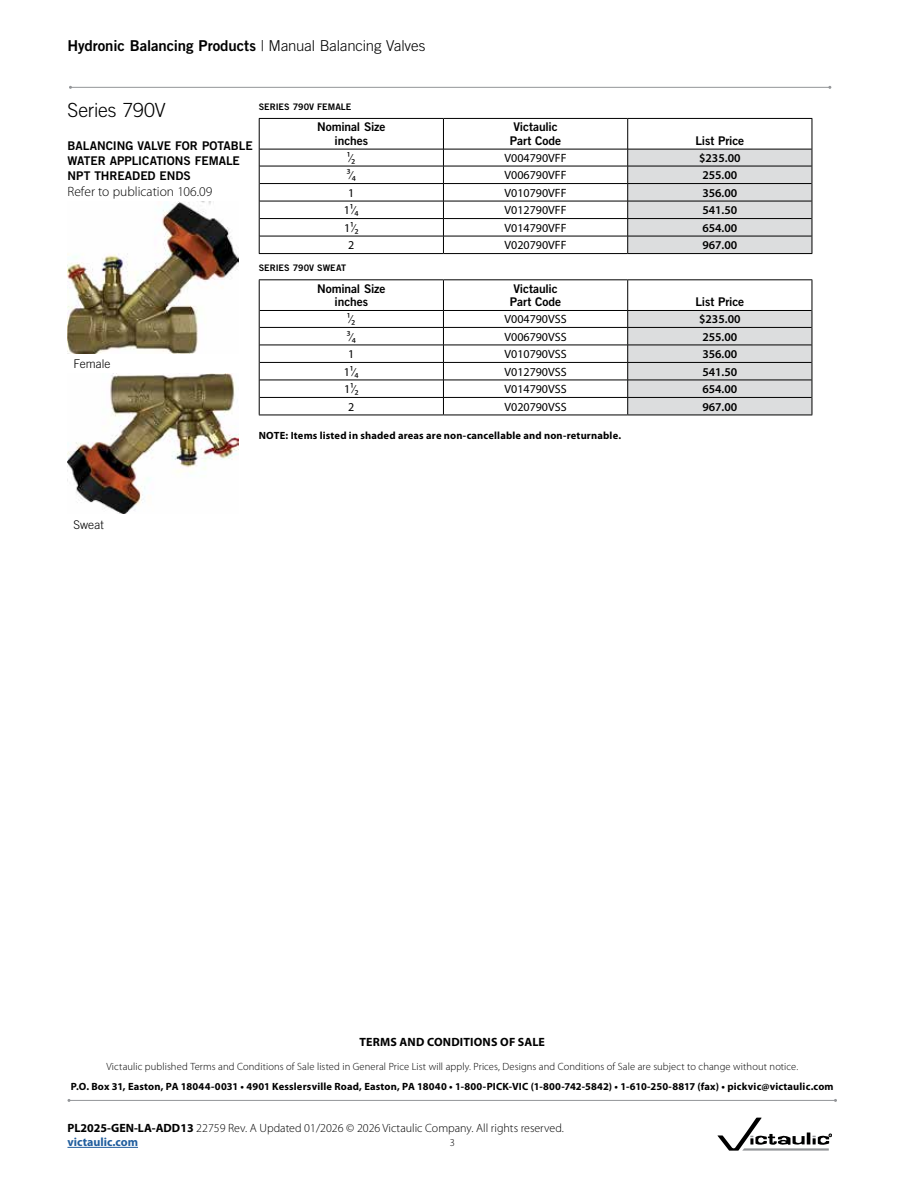
<style>
.page{position:relative;width:918px;height:1188px;background:#fff}
.page>*{position:absolute;margin:0;border:0;box-sizing:border-box;transform-origin:0 0}
.t1{font:300 19.5px "Trade Gothic LT Std";letter-spacing:-.01em;color:#000}
.t2{font:15px "Trade Gothic LT Std Bd 2";letter-spacing:-.005em;color:#000}
.t3{font:300 13.5px "Myriad Pro";color:#000}
.t4{font:12px "Myriad Pro";color:#000}
.t5{font:12px/13.5px "Trade Gothic LT Std Bd 2";letter-spacing:-.005em;color:#000}
.t6{font:300 12px/14.4px "Myriad Pro";color:#000}
.t7{font:600 12px "Myriad Pro";color:#000}
.t8{font:700 12px "Myriad Pro";letter-spacing:.015em;color:#000}
.t9{font:300 12px "Trade Gothic LT Std";letter-spacing:.005em;color:#000}
.t10{font:700 10.5px "Myriad Pro";letter-spacing:.015em;color:#000}
.t11{font:300 10.5px "Myriad Pro";letter-spacing:.01em;color:#000}
.t12{font:9px "Trade Gothic LT Std Bd 2";color:#000}
.s1{font-family:"Trade Gothic LT Std";font-weight:300}
.s2{font-weight:700}
.s3{font-weight:700;color:#215e9e}
</style>
<div class="page">
<hr style="left:70px;top:87px;width:760px;height:1px;background:#939598">
<img style="left:68px;top:202px;width:170px;height:151px">
<img style="left:68px;top:374px;width:170px;height:140px">
<hr style="left:259px;top:118px;width:184px;height:1px;background:#000">
<hr style="left:259px;top:119px;width:1px;height:30px;background:#000">
<hr style="left:443px;top:118px;width:185px;height:1px;background:#000">
<hr style="left:628px;top:118px;width:184px;height:1px;background:#000">
<hr style="left:812px;top:119px;width:1px;height:30px;background:#000">
<svg style="left:259px;top:149px;width:1px;height:104px"></svg>
<hr style="left:259px;top:253px;width:184px;height:1px;background:#000">
<hr style="left:443px;top:253px;width:185px;height:1px;background:#000">
<hr style="left:443px;top:119px;width:1px;height:30px;background:#000">
<hr style="left:627px;top:119px;width:1px;height:30px;background:#000">
<hr style="left:260px;top:149px;width:183px;height:1px;background:#000">
<hr style="left:443px;top:149px;width:185px;height:1px;background:#000">
<hr style="left:260px;top:166px;width:183px;height:1px;background:#000">
<hr style="left:443px;top:166px;width:185px;height:1px;background:#000">
<hr style="left:260px;top:183px;width:183px;height:1px;background:#000">
<hr style="left:443px;top:183px;width:185px;height:1px;background:#000">
<hr style="left:260px;top:201px;width:183px;height:1px;background:#000">
<hr style="left:443px;top:201px;width:185px;height:1px;background:#000">
<hr style="left:260px;top:218px;width:183px;height:1px;background:#000">
<hr style="left:443px;top:218px;width:185px;height:1px;background:#000">
<hr style="left:260px;top:236px;width:183px;height:1px;background:#000">
<hr style="left:443px;top:236px;width:185px;height:1px;background:#000">
<svg style="left:443px;top:149px;width:1px;height:104px"></svg>
<svg style="left:627px;top:149px;width:186px;height:105px;background:#cbcccd"></svg>
<hr style="left:259px;top:279px;width:184px;height:1px;background:#000">
<hr style="left:259px;top:280px;width:1px;height:30px;background:#000">
<hr style="left:443px;top:279px;width:185px;height:1px;background:#000">
<hr style="left:628px;top:279px;width:184px;height:1px;background:#000">
<hr style="left:812px;top:280px;width:1px;height:30px;background:#000">
<svg style="left:259px;top:310px;width:1px;height:105px"></svg>
<hr style="left:259px;top:415px;width:184px;height:1px;background:#000">
<hr style="left:443px;top:415px;width:185px;height:1px;background:#000">
<hr style="left:628px;top:415px;width:184px;height:1px;background:#000">
<hr style="left:443px;top:280px;width:1px;height:30px;background:#000">
<hr style="left:627px;top:280px;width:1px;height:30px;background:#000">
<hr style="left:260px;top:310px;width:183px;height:1px;background:#000">
<hr style="left:443px;top:310px;width:185px;height:1px;background:#000">
<hr style="left:260px;top:327px;width:183px;height:1px;background:#000">
<hr style="left:443px;top:327px;width:185px;height:1px;background:#000">
<hr style="left:260px;top:345px;width:183px;height:1px;background:#000">
<hr style="left:443px;top:345px;width:185px;height:1px;background:#000">
<hr style="left:260px;top:362px;width:183px;height:1px;background:#000">
<hr style="left:443px;top:362px;width:185px;height:1px;background:#000">
<hr style="left:260px;top:380px;width:183px;height:1px;background:#000">
<hr style="left:443px;top:380px;width:185px;height:1px;background:#000">
<hr style="left:260px;top:397px;width:183px;height:1px;background:#000">
<hr style="left:443px;top:397px;width:185px;height:1px;background:#000">
<svg style="left:443px;top:311px;width:1px;height:104px"></svg>
<svg style="left:627px;top:310px;width:186px;height:105px;background:#cbcccd"></svg>
<hr style="left:69px;top:1100px;width:767px;height:1px;background:#939598">
<svg style="left:718px;top:1118px;width:114px;height:33px"></svg>
<hr style="left:68px;top:1147px;width:70px;height:1px;background:#215e9e">
<h2 class="t2" style="left:68px;top:37px;width:359px">Hydronic Balancing Products <span class="s1">| Manual Balancing Valves</span></h2>
<h1 class="t1" style="left:68px;top:99px;width:100px">Series 790V</h1>
<p class="t5" style="left:68px;top:138px;width:187px;line-height:15px">BALANCING VALVE FOR POTABLE<br>WATER APPLICATIONS FEMALE<br>NPT THREADED ENDS</p>
<p class="t3" style="left:68px;top:184px;width:146px">Refer to publication 106.09</p>
<p class="t12" style="left:259px;top:101px;width:94px">SERIES 790V FEMALE</p>
<p class="t5" style="left:317px;top:120px;width:70px;text-align:center">Nominal Size inches</p>
<p class="t5" style="left:510px;top:120px;width:53px">Victaulic<br>Part Code</p>
<p class="t5" style="left:695px;top:134px;width:50px">List Price</p>
<p class="t4" style="left:347px;top:150px;width:10px">¹⁄₂</p>
<p class="t4" style="left:505px;top:150px;width:64px">V004790VFF</p>
<p class="t7" style="left:699px;top:150px;width:43px">$235.00</p>
<p class="t4" style="left:347px;top:168px;width:11px">³⁄₄</p>
<p class="t4" style="left:505px;top:168px;width:64px">V006790VFF</p>
<p class="t7" style="left:702px;top:168px;width:36px">255.00</p>
<p class="t4" style="left:348px;top:185px;width:8px">1</p>
<p class="t4" style="left:505px;top:185px;width:64px">V010790VFF</p>
<p class="t7" style="left:702px;top:185px;width:36px">356.00</p>
<p class="t4" style="left:344px;top:203px;width:16px">1¹⁄₄</p>
<p class="t4" style="left:505px;top:203px;width:64px">V012790VFF</p>
<p class="t7" style="left:702px;top:203px;width:36px">541.50</p>
<p class="t4" style="left:344px;top:220px;width:16px">1¹⁄₂</p>
<p class="t4" style="left:505px;top:220px;width:64px">V014790VFF</p>
<p class="t7" style="left:702px;top:220px;width:36px">654.00</p>
<p class="t4" style="left:348px;top:238px;width:8px">2</p>
<p class="t4" style="left:505px;top:238px;width:64px">V020790VFF</p>
<p class="t7" style="left:702px;top:238px;width:36px">967.00</p>
<p class="t12" style="left:259px;top:262px;width:89px">SERIES 790V SWEAT</p>
<p class="t5" style="left:317px;top:281px;width:70px;text-align:center">Nominal Size inches</p>
<p class="t5" style="left:510px;top:281px;width:53px">Victaulic<br>Part Code</p>
<p class="t5" style="left:695px;top:295px;width:50px">List Price</p>
<p class="t9" style="left:74px;top:356px;width:39px">Female</p>
<p class="t9" style="left:74px;top:517px;width:32px">Sweat</p>
<p class="t4" style="left:347px;top:312px;width:10px">¹⁄₂</p>
<p class="t4" style="left:505px;top:312px;width:64px">V004790VSS</p>
<p class="t7" style="left:699px;top:312px;width:43px">$235.00</p>
<p class="t4" style="left:347px;top:329px;width:11px">³⁄₄</p>
<p class="t4" style="left:505px;top:329px;width:64px">V006790VSS</p>
<p class="t7" style="left:702px;top:329px;width:36px">255.00</p>
<p class="t4" style="left:348px;top:347px;width:8px">1</p>
<p class="t4" style="left:505px;top:347px;width:64px">V010790VSS</p>
<p class="t7" style="left:702px;top:347px;width:36px">356.00</p>
<p class="t4" style="left:344px;top:364px;width:16px">1¹⁄₄</p>
<p class="t4" style="left:505px;top:364px;width:64px">V012790VSS</p>
<p class="t7" style="left:702px;top:364px;width:36px">541.50</p>
<p class="t4" style="left:344px;top:382px;width:16px">1¹⁄₂</p>
<p class="t4" style="left:505px;top:382px;width:64px">V014790VSS</p>
<p class="t7" style="left:702px;top:382px;width:36px">654.00</p>
<p class="t4" style="left:348px;top:399px;width:8px">2</p>
<p class="t4" style="left:505px;top:399px;width:64px">V020790VSS</p>
<p class="t7" style="left:702px;top:399px;width:36px">967.00</p>
<p class="t10" style="left:259px;top:429px;width:364px">NOTE: Items listed in shaded areas are non-cancellable and non-returnable.</p>
<p class="t8" style="left:359px;top:1034px;width:187px">TERMS AND CONDITIONS OF SALE</p>
<p class="t11" style="left:106px;top:1060px;width:693px">Victaulic published Terms and Conditions of Sale listed in General Price List will apply. Prices, Designs and Conditions of Sale are subject to change without notice.</p>
<p class="t10" style="left:71px;top:1079px;width:764px">P.O. Box 31, Easton, PA 18044-0031 • 4901 Kesslersville Road, Easton, PA 18040 • 1-800-PICK-VIC (1-800-742-5842) • 1-610-250-8817 (fax) • pickvic@victaulic.com</p>
<p class="t6" style="left:68px;top:1121px;width:498px"><span class="s2">PL2025-GEN-LA-ADD13</span> 22759 Rev. A Updated 01/2026 © 2026 Victaulic Company. All rights reserved. <span class="s3">victaulic.com</span></p>
<p class="t11" style="left:450px;top:1137px;width:7px">3</p>
</div>
